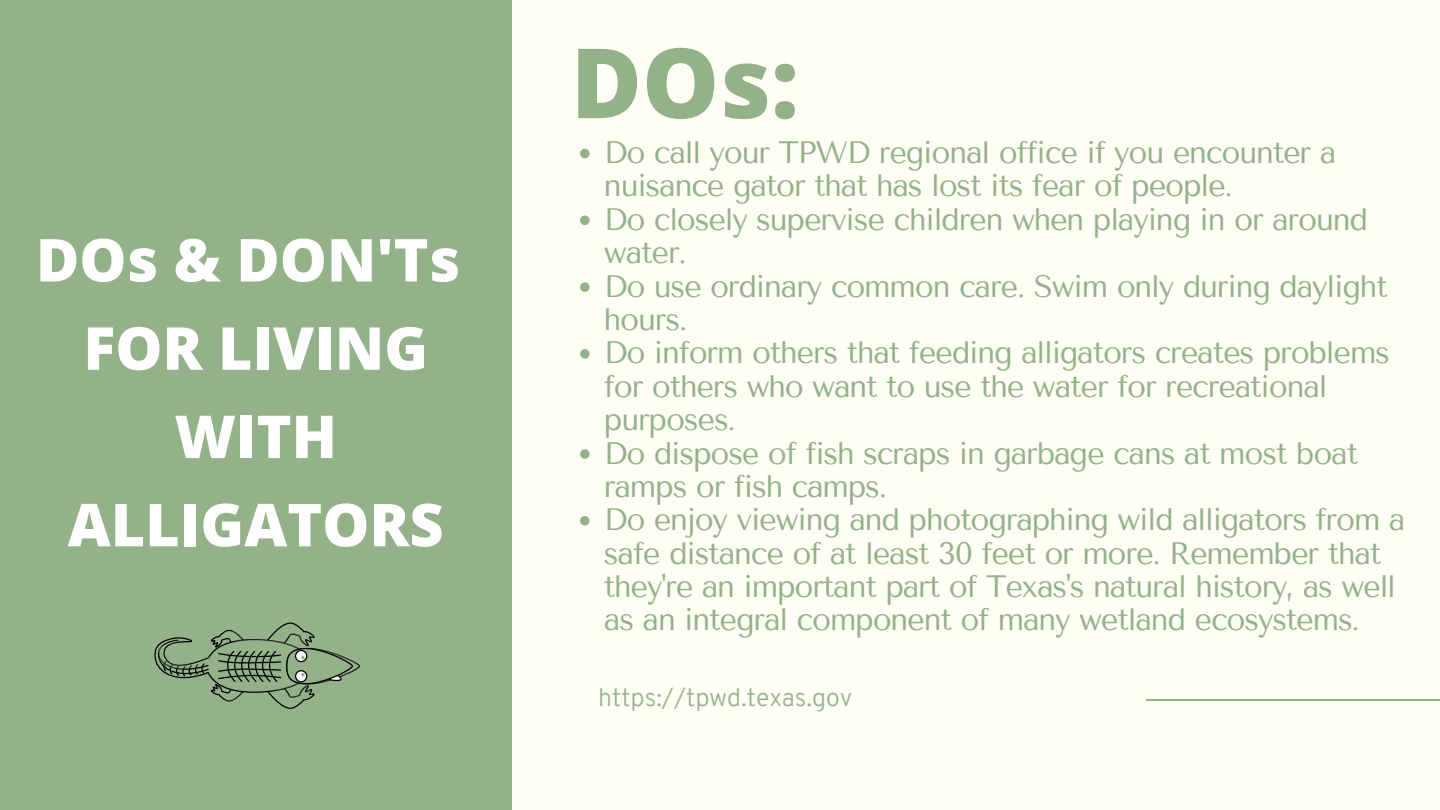
<style>
.page{position:relative;width:1440px;height:810px;background:#fffff6}
.page>*{position:absolute;margin:0;border:0;box-sizing:border-box;transform-origin:0 0}
.t1{font:800 97px "Open Sans";color:#94b289}
.t2{font:800 59.2px/88.3px "Open Sans";color:#fff;text-align:center}
.t3{font:30.9px/33.4px "Tenor Sans";letter-spacing:-.04em;color:#94b289}
.t4{font:300 25px "Overpass";color:#94b289}
</style>
<div class="page">
<div style="left:0;top:0;width:512px;height:810px;background:#94b289"></div>
<hr style="left:1146px;top:699px;width:294px;height:1px;background:#94b289">
<svg style="left:580px;top:149px;width:10px;height:9px"></svg>
<svg style="left:580px;top:216px;width:10px;height:9px"></svg>
<svg style="left:580px;top:282px;width:10px;height:10px"></svg>
<svg style="left:580px;top:349px;width:10px;height:10px"></svg>
<svg style="left:580px;top:449px;width:10px;height:10px"></svg>
<svg style="left:580px;top:516px;width:10px;height:10px"></svg>
<svg style="left:154px;top:622px;width:206px;height:87px"></svg>
<p class="t2" style="left:36px;top:214px;width:426px">DOs &amp; DON'Ts</p>
<p class="t2" style="left:68px;top:303px;width:377px">FOR LIVING<br>WITH<br>ALLIGATORS</p>
<p class="t1" style="left:571px;top:15px;width:230px">DOs:</p>
<p class="t3" style="left:604px;top:136px;width:734px">Do call your TPWD regional office if you encounter a nuisance gator that has lost its fear of people.</p>
<p class="t3" style="left:604px;top:203px;width:766px">Do closely supervise children when playing in or around water.</p>
<p class="t3" style="left:604px;top:270px;width:785px">Do use ordinary common care. Swim only during daylight hours.</p>
<p class="t3" style="left:604px;top:336px;width:788px">Do inform others that feeding alligators creates problems for others who want to use the water for recreational purposes.</p>
<p class="t3" style="left:604px;top:436px;width:756px">Do dispose of fish scraps in garbage cans at most boat ramps or fish camps.</p>
<p class="t3" style="left:604px;top:503px;width:803px">Do enjoy viewing and photographing wild alligators from a safe distance of at least 30 feet or more. Remember that they're an important part of Texas's natural history, as well as an integral component of many wetland ecosystems.</p>
<p class="t4" style="left:598px;top:687px;width:256px">https://tpwd.texas.gov</p>
</div>
